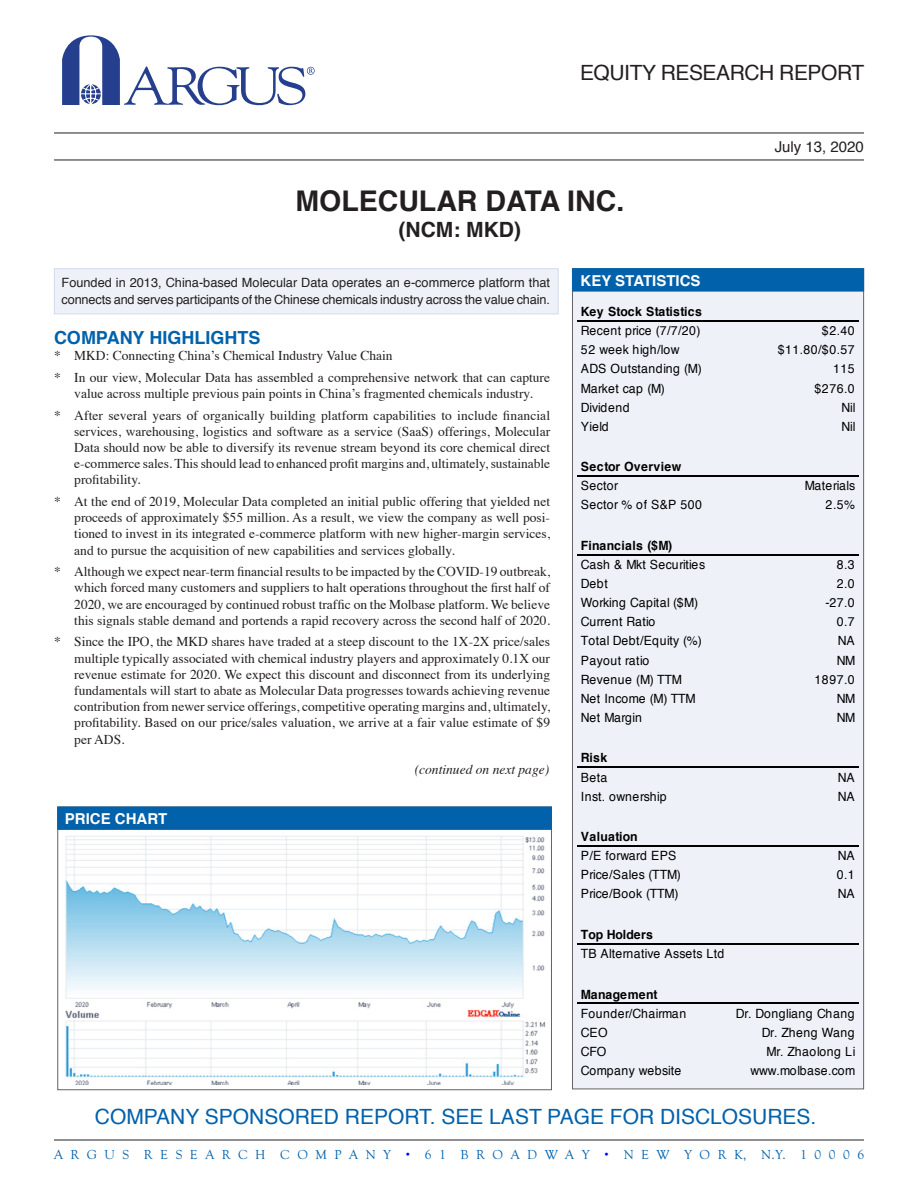
<style>
.page{position:relative;width:918px;height:1188px;background:#fff}
.page>*{position:absolute;margin:0;border:0;box-sizing:border-box;transform-origin:0 0}
.Company_Title{font:700 28.5px "Helvetica";color:#231f20}
.t1{font:21px "Helvetica";color:#0161ab}
.t2{font:21px "Helvetica";letter-spacing:-.02em;color:#231f20}
.Company_Symbol{font:700 21px "Helvetica";color:#231f20}
.Body_Head{font:700 18px "Helvetica";color:#0161ab}
.Chart_Box_Head{font:700 15px "Helvetica";color:#fff}
.t3{font:15px "Helvetica";color:#231f20}
.Body_Indent{font:13.5px/16.2px "Times";color:#231f20;text-align:justify}
.t4{font:13.5px "Goudy Old Sty";color:#0161ab}
.Continued_Text{font:italic 13.5px "Times";color:#231f20}
.t5{font:12.75px/19px "Helvetica";letter-spacing:.02em;color:#000}
.PG_1_Company_Blurb{font:12.75px/16.5px "Helvetica";letter-spacing:-.015em;color:#231f20}
.t6{font:12.75px/19px "Helvetica";color:#000}
.t7{font:12.75px/19px "Helvetica";letter-spacing:.045em;color:#000}
.t8{font:700 12.75px/19px "Helvetica";letter-spacing:.035em;color:#000}
.t9{font:12.75px "Helvetica";letter-spacing:.04em;color:#000}
.t10{font:12.75px "Helvetica";letter-spacing:-.005em;color:#000}
.t11{font:12.75px "Helvetica";letter-spacing:-.02em;color:#000}
.s1{font-weight:700}
.s2{font-weight:400}
.s3{font-family:"Helvetica";color:#00f}
</style>
<div class="page">
<hr style="left:54px;top:1140px;width:810px;height:1px;background:#231f20">
<hr style="left:54px;top:133px;width:810px;height:1px;background:#231f20">
<hr style="left:54px;top:160px;width:810px;height:1px;background:#231f20">
<div style="left:572px;top:268px;width:292px;height:821px;background:#eef2f8;border:1px solid #636366"></div>
<div style="left:572px;top:268px;width:292px;height:23px;background:#0161ab;border:1px solid #0161ab"></div>
<div style="left:57px;top:807px;width:495px;height:283px;background:#fff;border:1px solid #636366"></div>
<div style="left:57px;top:807px;width:495px;height:23px;background:#0161ab;border:1px solid #0161ab"></div>
<img style="left:65px;top:836px;width:481px;height:248px">
<div style="left:54px;top:268px;width:505px;height:46px;background:#eef2f8;border:1px solid #d2dbee"></div>
<svg style="left:62px;top:35px;width:253px;height:70px"></svg>
<hr style="left:577px;top:320px;width:282px;height:1px;background:#000">
<hr style="left:577px;top:475px;width:282px;height:1px;background:#000">
<hr style="left:577px;top:554px;width:282px;height:1px;background:#000">
<hr style="left:577px;top:766px;width:282px;height:2px;background:#000">
<hr style="left:577px;top:845px;width:282px;height:1px;background:#000">
<hr style="left:577px;top:943px;width:282px;height:1px;background:#000">
<hr style="left:577px;top:1003px;width:282px;height:1px;background:#000">
<p class="t2" style="left:580px;top:57px;width:286px">EQUITY RESEARCH REPORT</p>
<p class="Company_Title" style="left:295px;top:178px;width:330px">MOLECULAR DATA INC.</p>
<p class="Company_Symbol" style="left:399px;top:212px;width:124px">(NCM: MKD)</p>
<p class="t3" style="left:775px;top:135px;width:91px">July 13, 2020</p>
<p class="PG_1_Company_Blurb" style="left:62px;top:275px;width:490px">Founded in 2013, China-based Molecular Data operates an e-commerce platform that connects and serves participants of the Chinese chemicals industry across the value chain.</p>
<p class="Body_Head" style="left:54px;top:323px;width:208px">COMPANY HIGHLIGHTS</p>
<p class="Body_Indent" style="left:54px;top:346px;width:340px">* MKD: Connecting China’s Chemical Industry Value Chain</p>
<p class="Body_Indent" style="left:54px;top:368px;width:498px;text-align:center">* In our view, Molecular Data has assembled a comprehensive network that can capture value across multiple previous pain points in China’s fragmented chemicals industry.</p>
<p class="Body_Indent" style="left:74px;top:406px;width:477px;text-indent:-20px">* After several years of organically building platform capabilities to include financial services, warehousing, logistics and software as a service (SaaS) offerings, Molecular Data should now be able to diversify its revenue stream beyond its core chemical direct e-commerce sales. This should lead to enhanced profit margins and, ultimately, sustainable profitability.</p>
<p class="Body_Indent" style="left:74px;top:492px;width:477px;text-indent:-20px">* At the end of 2019, Molecular Data completed an initial public offering that yielded net proceeds of approximately $55 million. As a result, we view the company as well posi&shy;tioned to invest in its integrated e-commerce platform with new higher-margin services, and to pursue the acquisition of new capabilities and services globally.</p>
<p class="Body_Indent" style="left:74px;top:562px;width:477px;text-indent:-20px">* Although we expect near-term financial results to be impacted by the COVID-19 outbreak, which forced many customers and suppliers to halt operations throughout the first half of 2020, we are encouraged by continued robust traffic on the Molbase platform. We believe this signals stable demand and portends a rapid recovery across the second half of 2020.</p>
<p class="Body_Indent" style="left:74px;top:633px;width:477px;text-indent:-20px">* Since the IPO, the MKD shares have traded at a steep discount to the 1X-2X price/sales multiple typically associated with chemical industry players and approximately 0.1X our revenue estimate for 2020. We expect this discount and disconnect from its underlying fundamentals will start to abate as Molecular Data progresses towards achieving revenue contribution from newer service offerings, competitive operating margins and, ultimately, profitability. Based on our price/sales valuation, we arrive at a fair value estimate of $9 per ADS.</p>
<p class="Chart_Box_Head" style="left:65px;top:806px;width:104px">PRICE CHART</p>
<p class="Continued_Text" style="left:415px;top:757px;width:136px">(continued on next page)</p>
<p class="Chart_Box_Head" style="left:581px;top:268px;width:122px">KEY STATISTICS</p>
<p class="t5" style="left:581px;top:303px;width:123px"><span class="s1">Key Stock Statistics<br></span>Recent price (7/7/20)</p>
<p class="t5" style="left:822px;top:322px;width:34px">$2.40</p>
<p class="t7" style="left:581px;top:341px;width:100px">52 week high/low</p>
<p class="t5" style="left:778px;top:341px;width:78px">$11.80/$0.57</p>
<p class="t5" style="left:581px;top:360px;width:122px">ADS Outstanding (M)</p>
<p class="t5" style="left:833px;top:360px;width:23px">115</p>
<p class="t6" style="left:581px;top:379px;width:86px">Market cap (M)</p>
<p class="t5" style="left:815px;top:379px;width:42px">$276.0</p>
<p class="t6" style="left:581px;top:398px;width:50px">Dividend</p>
<p class="t5" style="left:842px;top:398px;width:15px">Nil</p>
<p class="t5" style="left:581px;top:417px;width:29px">Yield</p>
<p class="t5" style="left:842px;top:417px;width:15px">Nil</p>
<p class="t8" style="left:581px;top:457px;width:102px">Sector Overview<br><span class="s2">Sector</span></p>
<p class="t6" style="left:805px;top:477px;width:52px">Materials</p>
<p class="t7" style="left:581px;top:496px;width:123px">Sector % of S&amp;P 500</p>
<p class="t5" style="left:826px;top:496px;width:31px">2.5%</p>
<p class="t6" style="left:581px;top:537px;width:126px"><span class="s1">Financials ($M)<br></span>Cash &amp; Mkt Securities</p>
<p class="t5" style="left:837px;top:556px;width:19px">8.3</p>
<p class="t5" style="left:581px;top:575px;width:28px">Debt</p>
<p class="t5" style="left:837px;top:575px;width:19px">2.0</p>
<p class="t5" style="left:581px;top:594px;width:119px">Working Capital ($M)</p>
<p class="t5" style="left:826px;top:594px;width:30px">-27.0</p>
<p class="t6" style="left:581px;top:613px;width:76px">Current Ratio</p>
<p class="t5" style="left:837px;top:613px;width:19px">0.7</p>
<p class="t9" style="left:581px;top:631px;width:122px">Total Debt/Equity (%)</p>
<p class="t5" style="left:838px;top:632px;width:18px">NA</p>
<p class="t5" style="left:581px;top:651px;width:70px">Payout ratio</p>
<p class="t5" style="left:837px;top:651px;width:20px">NM</p>
<p class="t5" style="left:581px;top:670px;width:103px">Revenue (M) TTM</p>
<p class="t5" style="left:815px;top:670px;width:42px">1897.0</p>
<p class="t6" style="left:581px;top:689px;width:116px">Net Income (M) TTM</p>
<p class="t5" style="left:837px;top:689px;width:20px">NM</p>
<p class="t11" style="left:581px;top:707px;width:62px">Net Margin</p>
<p class="t5" style="left:837px;top:708px;width:20px">NM</p>
<p class="t8" style="left:581px;top:749px;width:28px">Risk<br><span class="s2">Beta</span></p>
<p class="t5" style="left:838px;top:768px;width:18px">NA</p>
<p class="t5" style="left:581px;top:787px;width:87px">Inst. ownership</p>
<p class="t5" style="left:838px;top:787px;width:18px">NA</p>
<p class="t5" style="left:581px;top:828px;width:97px"><span class="s1">Valuation<br></span>P/E forward EPS</p>
<p class="t5" style="left:838px;top:847px;width:18px">NA</p>
<p class="t10" style="left:581px;top:865px;width:101px">Price/Sales (TTM)</p>
<p class="t5" style="left:837px;top:866px;width:19px">0.1</p>
<p class="t6" style="left:581px;top:885px;width:99px">Price/Book (TTM)</p>
<p class="t5" style="left:838px;top:885px;width:18px">NA</p>
<p class="t5" style="left:581px;top:926px;width:145px"><span class="s1">Top Holders<br></span>TB Alternative Assets Ltd</p>
<p class="t7" style="left:581px;top:985px;width:107px"><span class="s1">Management<br></span>Founder/Chairman</p>
<p class="t7" style="left:736px;top:1004px;width:120px">Dr. Dongliang Chang</p>
<p class="t5" style="left:581px;top:1023px;width:28px">CEO</p>
<p class="t7" style="left:762px;top:1023px;width:94px">Dr. Zheng Wang</p>
<p class="t5" style="left:581px;top:1042px;width:27px">CFO</p>
<p class="t7" style="left:767px;top:1042px;width:90px">Mr. Zhaolong Li</p>
<p class="t5" style="left:581px;top:1062px;width:102px">Company website</p>
<p class="t6" style="left:751px;top:1062px;width:106px">www.molbase.com</p>
<p class="t1" style="left:95px;top:1100px;width:723px">COMPANY SPONSORED REPORT. SEE LAST PAGE FOR DISCLOSURES.</p>
<p class="t4" style="left:54px;top:1148px;width:812px">A R G U S R E S E A R C H C O M P A N Y <span class="s3">•</span> 6 1 B R O A D W A Y <span class="s3">•</span> N E W Y O R K, N.Y. 1 0 0 0 6</p>
</div>
